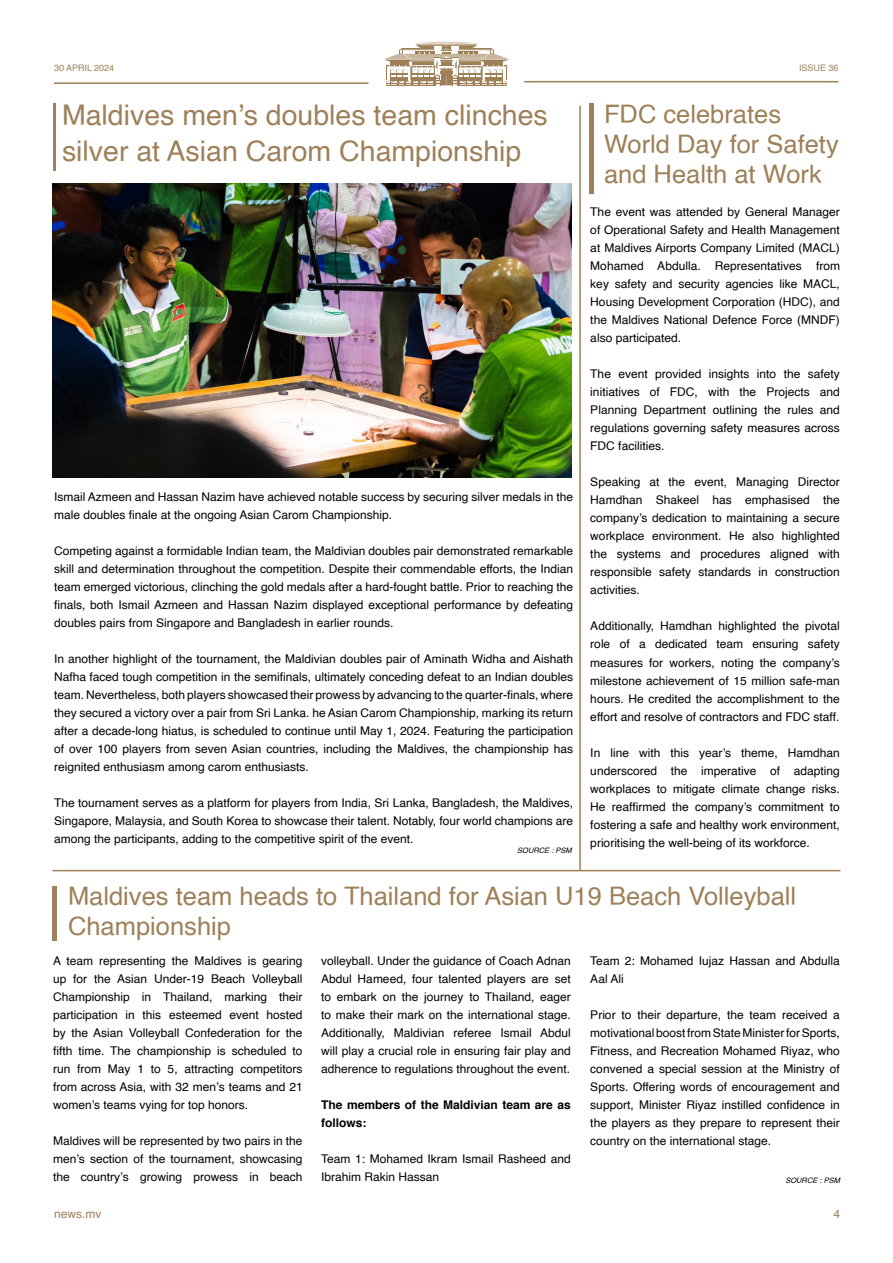
<style>
.page{position:relative;width:893px;height:1263px;background:#fff}
.page>*{position:absolute;margin:0;border:0;box-sizing:border-box;transform-origin:0 0}
.Headlines{font:28.5px/36px "Helvetica";color:#9e8059}
.Headlines-2{font:25.5px/30px "Helvetica";color:#9e8059}
.MAIN_TEXT{font:12px/18px "Helvetica";color:#000;text-align:justify}
.MAIN_TEXT-2{font:700 12px/18px "Helvetica";color:#000}
.MAIN_TEXT-3{font:12px "Helvetica";color:#9e8059}
.Headlines-3{font:9px "Helvetica";color:#9e8059}
.t1{font:italic 7.5px "Helvetica";color:#000}
</style>
<div class="page">
<svg style="left:384px;top:42px;width:125px;height:44px"></svg>
<hr style="left:54px;top:82px;width:314px;height:2px;background:#9e8059">
<hr style="left:524px;top:81px;width:315px;height:1px;background:#9e8059">
<div style="left:52px;top:886px;width:5px;height:55px;background:#9e8059"></div>
<div style="left:589px;top:103px;width:5px;height:90px;background:#9e8059"></div>
<hr style="left:53px;top:103px;width:3px;height:67px;background:#9e8059">
<img style="left:52px;top:184px;width:520px;height:293px">
<hr style="left:52px;top:870px;width:788px;height:1px;background:#9e8059">
<hr style="left:579px;top:106px;width:2px;height:764px;background:#9e8059">
<p class="Headlines-3" style="left:54px;top:61px;width:62px">30 APRIL 2024</p>
<p class="Headlines-3" style="left:799px;top:61px;width:41px">ISSUE 36</p>
<p class="Headlines" style="left:62px;top:98px;width:487px">Maldives men’s doubles team clinches silver at Asian Carom Championship</p>
<p class="MAIN_TEXT" style="left:54px;top:488px;width:521px">Ismail Azmeen and Hassan Nazim have achieved notable success by securing silver medals in the male doubles finale at the ongoing Asian Carom Championship.</p>
<p class="MAIN_TEXT" style="left:54px;top:542px;width:521px">Competing against a formidable Indian team, the Maldivian doubles pair demonstrated remarkable skill and determination throughout the competition. Despite their commendable efforts, the Indian team emerged victorious, clinching the gold medals after a hard-fought battle. Prior to reaching the finals, both Ismail Azmeen and Hassan Nazim displayed exceptional performance by defeating doubles pairs from Singapore and Bangladesh in earlier rounds.</p>
<p class="MAIN_TEXT" style="left:54px;top:650px;width:521px">In another highlight of the tournament, the Maldivian doubles pair of Aminath Widha and Aishath Nafha faced tough competition in the semifinals, ultimately conceding defeat to an Indian doubles team. Nevertheless, both players showcased their prowess by advancing to the quarter-finals, where they secured a victory over a pair from Sri Lanka. he Asian Carom Championship, marking its return after a decade-long hiatus, is scheduled to continue until May 1, 2024. Featuring the participation of over 100 players from seven Asian countries, including the Maldives, the championship has reignited enthusiasm among carom enthusiasts.</p>
<p class="MAIN_TEXT" style="left:54px;top:794px;width:521px">The tournament serves as a platform for players from India, Sri Lanka, Bangladesh, the Maldives, Singapore, Malaysia, and South Korea to showcase their talent. Notably, four world champions are among the participants, adding to the competitive spirit of the event.</p>
<p class="t1" style="left:517px;top:845px;width:56px">SOURCE : PSM</p>
<p class="Headlines-2" style="left:604px;top:100px;width:236px">FDC celebrates<br>World Day for Safety and Health at Work</p>
<p class="MAIN_TEXT" style="left:590px;top:204px;width:251px">The event was attended by General Manager of Operational Safety and Health Management at Maldives Airports Company Limited (MACL)<br>Mohamed Abdulla. Representatives from key safety and security agencies like MACL, Housing Development Corporation (HDC), and the Maldives National Defence Force (MNDF) also participated.</p>
<p class="MAIN_TEXT" style="left:590px;top:366px;width:251px">The event provided insights into the safety initiatives of FDC, with the Projects and Planning Department outlining the rules and regulations governing safety measures across FDC facilities.</p>
<p class="MAIN_TEXT" style="left:590px;top:474px;width:251px">Speaking at the event, Managing Director Hamdhan Shakeel has emphasised the company’s dedication to maintaining a secure workplace environment. He also highlighted the systems and procedures aligned with responsible safety standards in construction activities.</p>
<p class="MAIN_TEXT" style="left:590px;top:618px;width:251px">Additionally, Hamdhan highlighted the pivotal role of a dedicated team ensuring safety measures for workers, noting the company’s milestone achievement of 15 million safe-man hours. He credited the accomplishment to the effort and resolve of contractors and FDC staff.</p>
<p class="MAIN_TEXT" style="left:590px;top:744px;width:251px">In line with this year’s theme, Hamdhan underscored the imperative of adapting workplaces to mitigate climate change risks.<br>He reaffirmed the company’s commitment to fostering a safe and healthy work environment, prioritising the well-being of its workforce.</p>
<p class="Headlines-2" style="left:68px;top:882px;width:730px">Maldives team heads to Thailand for Asian U19 Beach Volleyball<br>Championship</p>
<p class="MAIN_TEXT" style="left:53px;top:952px;width:251px">A team representing the Maldives is gearing up for the Asian Under-19 Beach Volleyball Championship in Thailand, marking their participation in this esteemed event hosted by the Asian Volleyball Confederation for the fifth time. The championship is scheduled to run from May 1 to 5, attracting competitors from across Asia, with 32 men’s teams and 21 women’s teams vying for top honors.</p>
<p class="MAIN_TEXT" style="left:53px;top:1132px;width:251px">Maldives will be represented by two pairs in the men’s section of the tournament, showcasing the country’s growing prowess in beach</p>
<p class="MAIN_TEXT" style="left:321px;top:952px;width:251px">volleyball. Under the guidance of Coach Adnan Abdul Hameed, four talented players are set to embark on the journey to Thailand, eager to make their mark on the international stage.<br>Additionally, Maldivian referee Ismail Abdul will play a crucial role in ensuring fair play and adherence to regulations throughout the event.</p>
<p class="MAIN_TEXT-2" style="left:321px;top:1096px;width:251px">The members of the Maldivian team are as follows:</p>
<p class="MAIN_TEXT" style="left:321px;top:1150px;width:251px">Team 1: Mohamed Ikram Ismail Rasheed and<br>Ibrahim Rakin Hassan</p>
<p class="MAIN_TEXT" style="left:590px;top:952px;width:251px">Team 2: Mohamed Iujaz Hassan and Abdulla<br>Aal Ali</p>
<p class="MAIN_TEXT" style="left:590px;top:1006px;width:251px">Prior to their departure, the team received a motivational boost from State Minister for Sports, Fitness, and Recreation Mohamed Riyaz, who convened a special session at the Ministry of Sports. Offering words of encouragement and support, Minister Riyaz instilled confidence in the players as they prepare to represent their country on the international stage.</p>
<p class="t1" style="left:785px;top:1174px;width:56px">SOURCE : PSM</p>
<p class="MAIN_TEXT-3" style="left:54px;top:1204px;width:49px">news.mv</p>
<p class="MAIN_TEXT-3" style="left:833px;top:1204px;width:8px">4</p>
</div>
